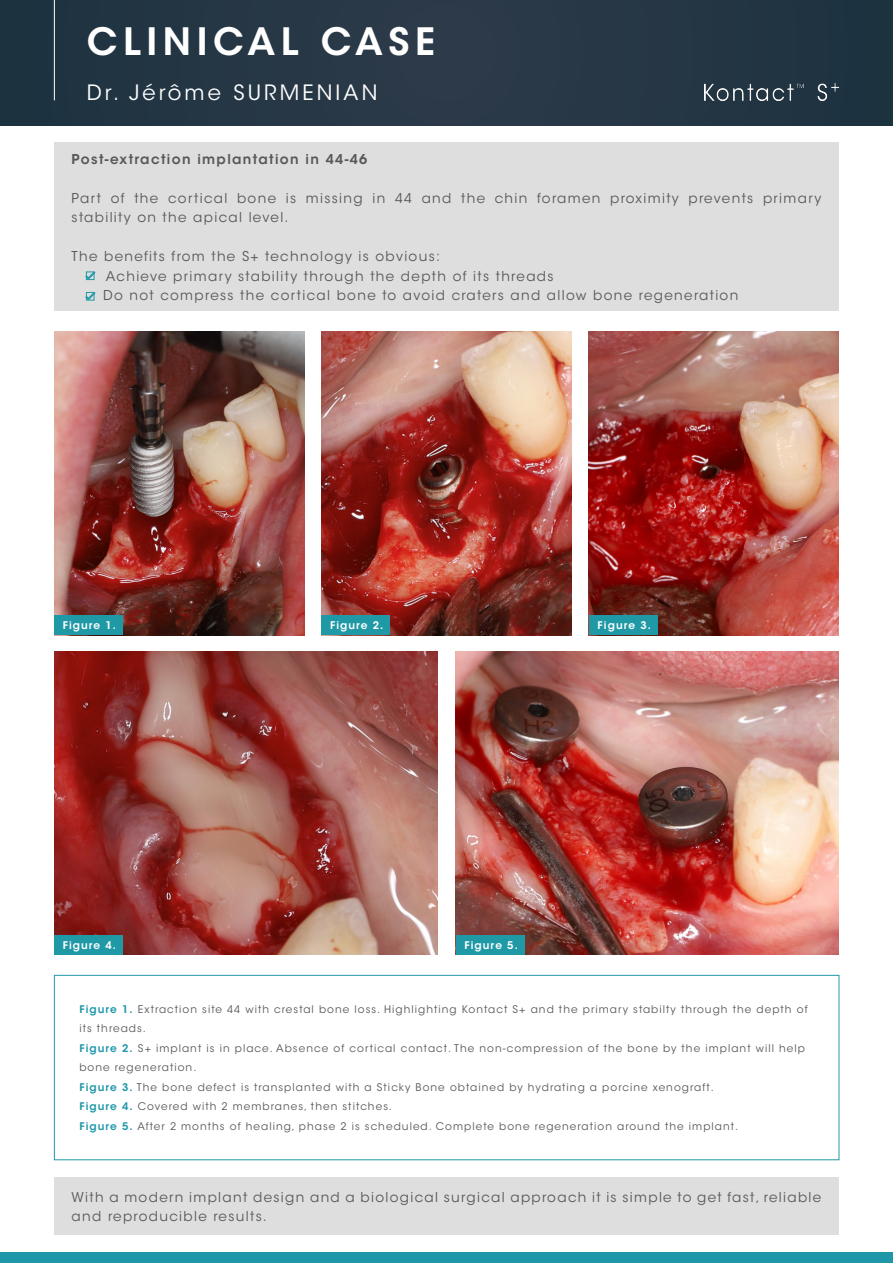
<style>
.page{position:relative;width:893px;height:1263px;background:#fff}
.page>*{position:absolute;margin:0;border:0;box-sizing:border-box;transform-origin:0 0}
.t1{font:600 37.5px "ITC Avant Garde Std";letter-spacing:.15em;color:#fff}
.t2{font:21px "ITC Avant Garde Std";letter-spacing:.15em;color:#fff}
.t3{font:13.5px/19.5px "ITC Avant Garde Std";letter-spacing:.1em;color:#57585a}
.t4{font:600 13.5px "ITC Avant Garde Std";letter-spacing:.1em;color:#57585a}
.t5{font:10.5px/19.5px "ITC Avant Garde Std";letter-spacing:.1em;color:#57585a}
.t6{font:600 10.5px "ITC Avant Garde Std";letter-spacing:.1em;color:#fff}
.s1{font-weight:600;color:#1e97a9}
</style>
<div class="page">
<div style="left:54px;top:975px;width:785px;height:185px;border:1px solid #2099a7"></div>
<div style="left:54px;top:143px;width:785px;height:168px;background:#dedede"></div>
<div style="left:54px;top:1177px;width:785px;height:58px;background:#dedede"></div>
<div style="left:0;top:0;width:893px;height:125px;background:#263645"></div>
<hr style="left:54px;top:0;width:1px;height:100px;background:#fff">
<div style="left:0;top:1252px;width:893px;height:11px;background:#1e97a9"></div>
<svg style="left:85px;top:271px;width:10px;height:8px"></svg>
<div style="left:86px;top:272px;width:8px;height:8px;border:1px solid #2099a7"></div>
<svg style="left:85px;top:292px;width:10px;height:8px"></svg>
<div style="left:86px;top:292px;width:8px;height:8px;border:1px solid #2099a7"></div>
<img style="left:54px;top:332px;width:250px;height:303px">
<img style="left:321px;top:332px;width:250px;height:303px">
<img style="left:589px;top:332px;width:250px;height:303px">
<img style="left:54px;top:652px;width:383px;height:303px">
<img style="left:456px;top:652px;width:383px;height:303px">
<div style="left:54px;top:615px;width:68px;height:20px;background:#2099a7"></div>
<div style="left:54px;top:935px;width:68px;height:20px;background:#2099a7"></div>
<div style="left:456px;top:935px;width:68px;height:20px;background:#2099a7"></div>
<div style="left:321px;top:615px;width:69px;height:20px;background:#2099a7"></div>
<div style="left:589px;top:615px;width:68px;height:20px;background:#2099a7"></div>
<img style="left:704px;top:84px;width:135px;height:16px">
<p class="t1" style="left:87px;top:18px;width:350px">CLINICAL CASE</p>
<p class="t2" style="left:87px;top:80px;width:292px">Dr. Jérôme SURMENIAN</p>
<p class="t4" style="left:72px;top:150px;width:297px">Post-extraction implantation in 44-46</p>
<p class="t3" style="left:72px;top:188px;width:751px">Part of the cortical bone is missing in 44 and the chin foramen proximity prevents primary stability on the apical level.</p>
<p class="t3" style="left:72px;top:247px;width:370px">The benefits from the S+ technology is obvious:</p>
<p class="t3" style="left:106px;top:266px;width:449px">Achieve primary stability through the depth of its threads</p>
<p class="t3" style="left:103px;top:286px;width:637px">Do not compress the cortical bone to avoid craters and allow bone regeneration</p>
<p class="t6" style="left:63px;top:619px;width:55px">Figure 1.</p>
<p class="t6" style="left:330px;top:619px;width:55px">Figure 2.</p>
<p class="t6" style="left:598px;top:619px;width:55px">Figure 3.</p>
<p class="t6" style="left:63px;top:938px;width:55px">Figure 4.</p>
<p class="t6" style="left:465px;top:938px;width:55px">Figure 5.</p>
<p class="t5" style="left:79px;top:999px;width:730px"><span class="s1">Figure 1.</span> Extraction site 44 with crestal bone loss. Highlighting Kontact S+ and the primary stabilty through the depth of its threads.</p>
<p class="t5" style="left:79px;top:1038px;width:727px"><span class="s1">Figure 2.</span> S+ implant is in place. Absence of cortical contact. The non-compression of the bone by the implant will help bone regeneration.</p>
<p class="t5" style="left:79px;top:1077px;width:636px"><span class="s1">Figure 3.</span> The bone defect is transplanted with a Sticky Bone obtained by hydrating a porcine xenograft.</p>
<p class="t5" style="left:79px;top:1097px;width:314px"><span class="s1">Figure 4.</span> Covered with 2 membranes, then stitches.</p>
<p class="t5" style="left:79px;top:1116px;width:660px"><span class="s1">Figure 5.</span> After 2 months of healing, phase 2 is scheduled. Complete bone regeneration around the implant.</p>
<p class="t3" style="left:72px;top:1187px;width:751px">With a modern implant design and a biological surgical approach it is simple to get fast, reliable and reproducible results.</p>
</div>
